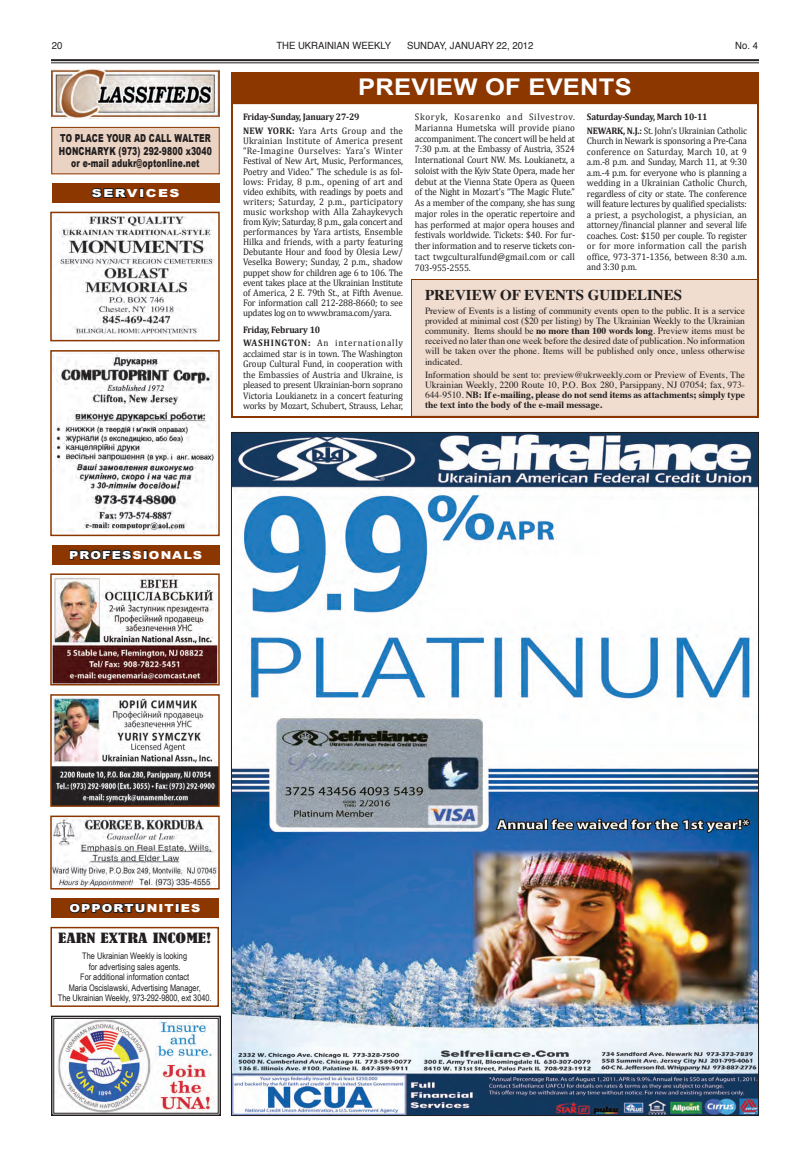
<style>
.page{position:relative;width:810px;height:1152px;background:#fff}
.page>*{position:absolute;margin:0;border:0;box-sizing:border-box;transform-origin:0 0}
.t1{font:700 23px "Arial";letter-spacing:.01em;color:#fff;scale:1.11 1}
.t2{font:700 15px "Times";color:#231f20}
.t3{font:condensed 13.2px "Bernard";color:#231f20;scale:1.5 1}
.t4{font:900 11px/12.5px "Arial";letter-spacing:.02em;color:#231f20;text-align:center;scale:.7 1}
.t5{font:900 11px "Arial";letter-spacing:.09em;color:#fff;scale:1.16 1}
.t6{font:900 11px "Arial";letter-spacing:.11em;color:#fff;scale:1.25 1}
.t7{font:10px "Helvetica";color:#231f20;scale:.95 1}
.t8{font:9.5px/10.1px "Cambria";letter-spacing:-.015em;color:#231f20;text-align:justify;scale:.95 1}
.t9{font:9.5px/10.2px "Times";color:#231f20;text-align:justify}
.t10{font:9.5px "Cambria";letter-spacing:.015em;color:#231f20;scale:.95 1}
.t11{font:700 9.5px/13.5px "Cambria";letter-spacing:-.02em;color:#231f20;scale:.95 1}
.t12{font:9.5px "Cambria";letter-spacing:.005em;color:#231f20;scale:.95 1}
.t13{font:9.5px "Cambria";letter-spacing:.02em;color:#231f20;scale:.95 1}
.t14{font:9.5px "Cambria";letter-spacing:.075em;color:#231f20;scale:.95 1}
.t15{font:9px/10.5px "Arial Narrow";color:#231f20;text-align:center}
.s1{font-weight:700}
.s2{font-weight:400}
</style>
<div class="page">
<hr style="left:51px;top:59px;width:708px;height:2px;background:#231f20">
<hr style="left:51px;top:62px;width:708px;height:1px;background:#231f20">
<div style="left:412px;top:280px;width:346px;height:136px;background:#f0ddcf"></div>
<div style="left:50px;top:927px;width:169px;height:80px;border:2px solid #8d3700"></div>
<div style="left:232px;top:72px;width:526px;height:32px;background:#8d3700"></div>
<div style="left:52px;top:127px;width:167px;height:47px;background:#ebd3c3"></div>
<div style="left:51px;top:127px;width:169px;height:47px;border:1px solid #8d3700"></div>
<img style="left:52px;top:69px;width:168px;height:49px">
<div style="left:52px;top:183px;width:168px;height:20px;background:#8d3700"></div>
<svg style="left:91px;top:188px;width:37px;height:10px"></svg>
<div style="left:139px;top:188px;width:5px;height:10px;border:2px solid #231f20"></div>
<img style="left:57px;top:215px;width:158px;height:122px">
<div style="left:50px;top:212px;width:170px;height:129px;border:2px solid #8d3700"></div>
<img style="left:53px;top:353px;width:164px;height:180px">
<div style="left:50px;top:350px;width:170px;height:186px;border:2px solid #8d3700"></div>
<div style="left:52px;top:545px;width:168px;height:20px;background:#8d3700"></div>
<svg style="left:69px;top:549px;width:63px;height:11px"></svg>
<div style="left:143px;top:550px;width:5px;height:10px;border:2px solid #231f20"></div>
<img style="left:53px;top:819px;width:164px;height:68px">
<div style="left:50px;top:816px;width:170px;height:74px;border:2px solid #8d3700"></div>
<img style="left:53px;top:576px;width:164px;height:106px">
<div style="left:50px;top:573px;width:170px;height:112px;border:2px solid #8d3700"></div>
<img style="left:53px;top:697px;width:164px;height:107px">
<div style="left:50px;top:694px;width:170px;height:113px;border:2px solid #8d3700"></div>
<div style="left:51px;top:898px;width:168px;height:20px;background:#8d3700"></div>
<svg style="left:69px;top:903px;width:77px;height:11px"></svg>
<div style="left:175px;top:903px;width:5px;height:10px;border:2px solid #231f20"></div>
<div style="left:411px;top:279px;width:348px;height:138px;border:1px solid #8d3700"></div>
<img style="left:233px;top:434px;width:524px;height:680px">
<img style="left:51px;top:1015px;width:170px;height:101px">
<div style="left:53px;top:1018px;width:166px;height:96px;border:1px solid #231f20"></div>
<p class="t7" style="left:52px;top:37px;width:13px">20</p>
<p class="t7" style="left:276px;top:37px;width:122px">THE UKRAINIAN WEEKLY</p>
<p class="t7" style="left:407px;top:37px;width:135px">SUNDAY, JANUARY 22, 2012</p>
<p class="t7" style="left:735px;top:37px;width:25px">No. 4</p>
<p class="t1" style="left:358px;top:72px;width:248px">PREVIEW OF EVENTS</p>
<p class="t4" style="left:59px;top:132px;width:220px">TO PLACE YOUR AD CALL WALTER<br>HONCHARYK (973) 292-9800 x3040 or e-mail adukr@optonline.net</p>
<p class="t6" style="left:92px;top:185px;width:72px">SERVICES</p>
<p class="t14" style="left:415px;top:111px;width:170px">Skoryk, Kosarenko and Silvestrov.</p>
<p class="t11" style="left:587px;top:110px;width:129px">Saturday-Sunday, March 10-11</p>
<p class="t13" style="left:415px;top:122px;width:170px">Marianna Humetska will provide piano</p>
<p class="t8" style="left:587px;top:125px;width:170px"><span class="s1">NEWARK, N.J.:</span> St. John’s Ukrainian Catholic</p>
<p class="t8" style="left:415px;top:133px;width:170px">accompaniment. The concert will be held at</p>
<p class="t8" style="left:587px;top:136px;width:170px">Church in Newark is sponsoring a Pre-Cana</p>
<p class="t8" style="left:415px;top:144px;width:170px">7:30 p.m. at the Embassy of Austria, 3524</p>
<p class="t10" style="left:587px;top:146px;width:170px">conference on Saturday, March 10, at 9</p>
<p class="t8" style="left:415px;top:155px;width:170px">International Court NW. Ms. Loukianetz, a</p>
<p class="t8" style="left:587px;top:157px;width:170px">a.m.-8 p.m. and Sunday, March 11, at 9:30</p>
<p class="t8" style="left:415px;top:165px;width:170px">soloist with the Kyiv State Opera, made her</p>
<p class="t8" style="left:587px;top:167px;width:170px">a.m.-4 p.m. for everyone who is planning a</p>
<p class="t8" style="left:415px;top:176px;width:170px">debut at the Vienna State Opera as Queen</p>
<p class="t12" style="left:587px;top:177px;width:170px">wedding in a Ukrainian Catholic Church,</p>
<p class="t8" style="left:415px;top:187px;width:170px">of the Night in Mozart’s “The Magic Flute.”</p>
<p class="t8" style="left:587px;top:188px;width:170px">regardless of city or state. The conference</p>
<p class="t8" style="left:415px;top:198px;width:170px">As a member of the company, she has sung</p>
<p class="t8" style="left:587px;top:199px;width:170px">will feature lectures by qualified specialists:</p>
<p class="t8" style="left:415px;top:209px;width:170px">major roles in the operatic repertoire and</p>
<p class="t10" style="left:587px;top:209px;width:170px">a priest, a psychologist, a physician, an</p>
<p class="t8" style="left:415px;top:219px;width:170px">has performed at major opera houses and</p>
<p class="t8" style="left:587px;top:220px;width:170px">attorney/financial planner and several life</p>
<p class="t8" style="left:415px;top:230px;width:170px">festivals worldwide. Tickets: $40. For fur-</p>
<p class="t8" style="left:587px;top:230px;width:170px">coaches. Cost: $150 per couple. To register</p>
<p class="t8" style="left:415px;top:241px;width:170px">ther information and to reserve tickets con-</p>
<p class="t10" style="left:587px;top:240px;width:170px">or for more information call the parish</p>
<p class="t10" style="left:415px;top:251px;width:170px">tact twgculturalfund@gmail.com or call</p>
<p class="t12" style="left:587px;top:251px;width:170px">office, 973-371-1356, between 8:30 a.m.</p>
<p class="t8" style="left:415px;top:262px;width:60px">703-955-2555.</p>
<p class="t8" style="left:587px;top:262px;width:54px">and 3:30 p.m.</p>
<p class="t2" style="left:425px;top:281px;width:259px">PREVIEW OF EVENTS GUIDELINES</p>
<p class="t9" style="left:425px;top:305px;width:322px">Preview of Events is a listing of community events open to the public. It is a service provided at minimal cost ($20 per listing) by The Ukrainian Weekly to the Ukrainian community. Items should be <span class="s1">no more than 100 words long</span>. Preview items must be received no later than one week before the desired date of publication. No information will be taken over the phone. Items will be published only once, unless otherwise indicated.</p>
<p class="t9" style="left:425px;top:369px;width:322px">Information should be sent to: preview@ukrweekly.com or Preview of Events, The Ukrainian Weekly, 2200 Route 10, P.O. Box 280, Parsippany, NJ 07054; fax, 973- 644-9510. <span class="s1">NB: If e-mailing, please do not send items as attachments; simply type the text into the body of the e-mail message.</span></p>
<p class="t11" style="left:243px;top:110px;width:124px">Friday-Sunday, January 27-29</p>
<p class="t8" style="left:243px;top:126px;width:170px"><span class="s1">NEW YORK:</span> Yara Arts Group and the Ukrainian Institute of America present “Re-Imagine Ourselves: Yara’s Winter Festival of New Art, Music, Performances, Poetry and Video.” The schedule is as fol&shy;lows: Friday, 8 p.m., opening of art and video exhibits, with readings by poets and writers; Saturday, 2 p.m., participatory music workshop with Alla Zahaykevych from Kyiv; Saturday, 8 p.m., gala concert and performances by Yara artists, Ensemble Hilka and friends, with a party featuring Debutante Hour and food by Olesia Lew/ Veselka Bowery; Sunday, 2 p.m., shadow puppet show for children age 6 to 106. The event takes place at the Ukrainian Institute of America, 2 E. 79th St., at Fifth Avenue.<br>For information call 212-288-8660; to see updates log on to www.brama.com/yara.</p>
<p class="t11" style="left:243px;top:322px;width:170px">Friday, February 10<br>WASHINGTON: <span class="s2">An internationally</span></p>
<p class="t8" style="left:243px;top:348px;width:170px;line-height:10.5px">acclaimed star is in town. The Washington Group Cultural Fund, in cooperation with the Embassies of Austria and Ukraine, is pleased to present Ukrainian-born soprano Victoria Loukianetz in a concert featuring works by Mozart, Schubert, Strauss, Lehar,</p>
<p class="t5" style="left:69px;top:547px;width:116px">PROFESSIONALS</p>
<p class="t5" style="left:69px;top:900px;width:114px">OPPORTUNITIES</p>
<p class="t3" style="left:58px;top:931px;width:104px">EARN EXTRA INCOME!</p>
<p class="t15" style="left:58px;top:950px;width:155px">The Ukrainian Weekly is looking<br>for advertising sales agents.<br>For additional information contact<br>Maria Oscislawski, Advertising Manager,<br>The Ukrainian Weekly, 973-292-9800, ext 3040.</p>
</div>
